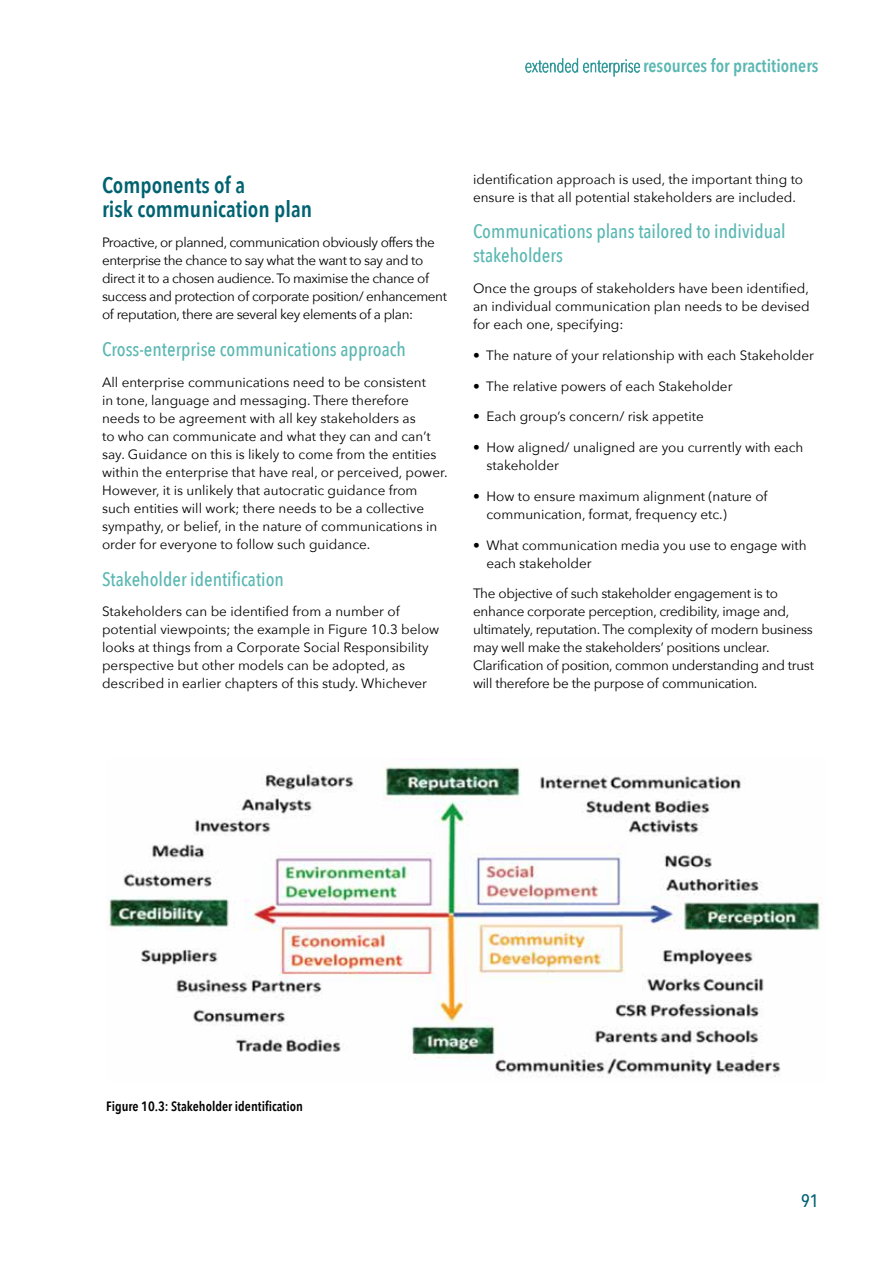
<style>
.page{position:relative;width:893px;height:1263px;background:#fff}
.page>*{position:absolute;margin:0;border:0;box-sizing:border-box;transform-origin:0 0}
.t1{font:600 22.5px/24px "Avenir Next Condensed";color:#006271}
.t2{font:500 19.5px/24px "Avenir Next Condensed";color:#5ab7b2}
.t3{font:600 18px "Avenir Next Condensed";color:#5ab7b2}
.t4{font:500 18px "Avenir Next Condensed";color:#006271}
.t5{font:13.5px/18px "Avenir Next";color:#000}
.t6{font:13.5px/18px "Avenir Next";letter-spacing:-.02em;color:#000}
.t7{font:13.5px/18px "Avenir Next";letter-spacing:-.03em;color:#000}
.t8{font:600 13.5px "Avenir Next Condensed";color:#000}
.s1{font-weight:200;color:#006271}
</style>
<div class="page">
<svg style="left:525px;top:58px;width:115px;height:19px"></svg>
<img style="left:107px;top:767px;width:715px;height:311px">
<h3 class="t3" style="left:525px;top:55px;width:295px"><span class="s1">extended enterprise</span>resources for practitioners</h3>
<h1 class="t1" style="left:102px;top:173px;width:212px">Components of a<br>risk communication plan</h1>
<p class="t7" style="left:102px;top:234px;width:346px">Proactive, or planned, communication obviously offers the enterprise the chance to say what the want to say and to direct it to a chosen audience. To maximise the chance of success and protection of corporate position/ enhancement of reputation, there are several key elements of a plan:</p>
<h2 class="t2" style="left:102px;top:337px;width:305px">Cross-enterprise communications approach</h2>
<p class="t5" style="left:102px;top:373px;width:347px">All enterprise communications need to be consistent<br>in tone, language and messaging. There therefore needs to be agreement with all key stakeholders as<br>to who can communicate and what they can and can’t say. Guidance on this is likely to come from the entities within the enterprise that have real, or perceived, power.<br>However, it is unlikely that autocratic guidance from such entities will work; there needs to be a collective sympathy, or belief, in the nature of communications in order for everyone to follow such guidance.</p>
<h2 class="t2" style="left:102px;top:567px;width:183px">Stakeholder identification</h2>
<p class="t5" style="left:102px;top:603px;width:339px">Stakeholders can be identified from a number of potential viewpoints; the example in Figure 10.3 below looks at things from a Corporate Social Responsibility perspective but other models can be adopted, as described in earlier chapters of this study. Whichever</p>
<p class="t5" style="left:473px;top:170px;width:332px">identification approach is used, the important thing to ensure is that all potential stakeholders are included.</p>
<h2 class="t2" style="left:473px;top:219px;width:314px">Communications plans tailored to individual stakeholders</h2>
<p class="t5" style="left:473px;top:279px;width:338px;text-align:justify">Once the groups of stakeholders have been identified, an individual communication plan needs to be devised for each one, specifying:</p>
<p class="t5" style="left:473px;top:346px;width:342px">• The nature of your relationship with each Stakeholder</p>
<p class="t5" style="left:473px;top:377px;width:261px">• The relative powers of each Stakeholder</p>
<p class="t5" style="left:473px;top:408px;width:232px">• Each group’s concern/ risk appetite</p>
<p class="t5" style="left:487px;top:438px;width:318px;text-indent:-14px">• How aligned/ unaligned are you currently with each stakeholder</p>
<p class="t5" style="left:487px;top:487px;width:283px;text-indent:-14px">• How to ensure maximum alignment (nature of communication, format, frequency etc.)</p>
<p class="t5" style="left:486px;top:536px;width:322px;text-indent:-13px">• What communication media you use to engage with each stakeholder</p>
<p class="t6" style="left:473px;top:585px;width:342px">The objective of such stakeholder engagement is to enhance corporate perception, credibility, image and, ultimately, reputation. The complexity of modern business may well make the stakeholders’ positions unclear.<br>Clarification of position, common understanding and trust will therefore be the purpose of communication.</p>
<p class="t8" style="left:106px;top:1098px;width:198px">Figure 10.3: Stakeholder identification</p>
<h3 class="t4" style="left:801px;top:1189px;width:19px">91</h3>
</div>
